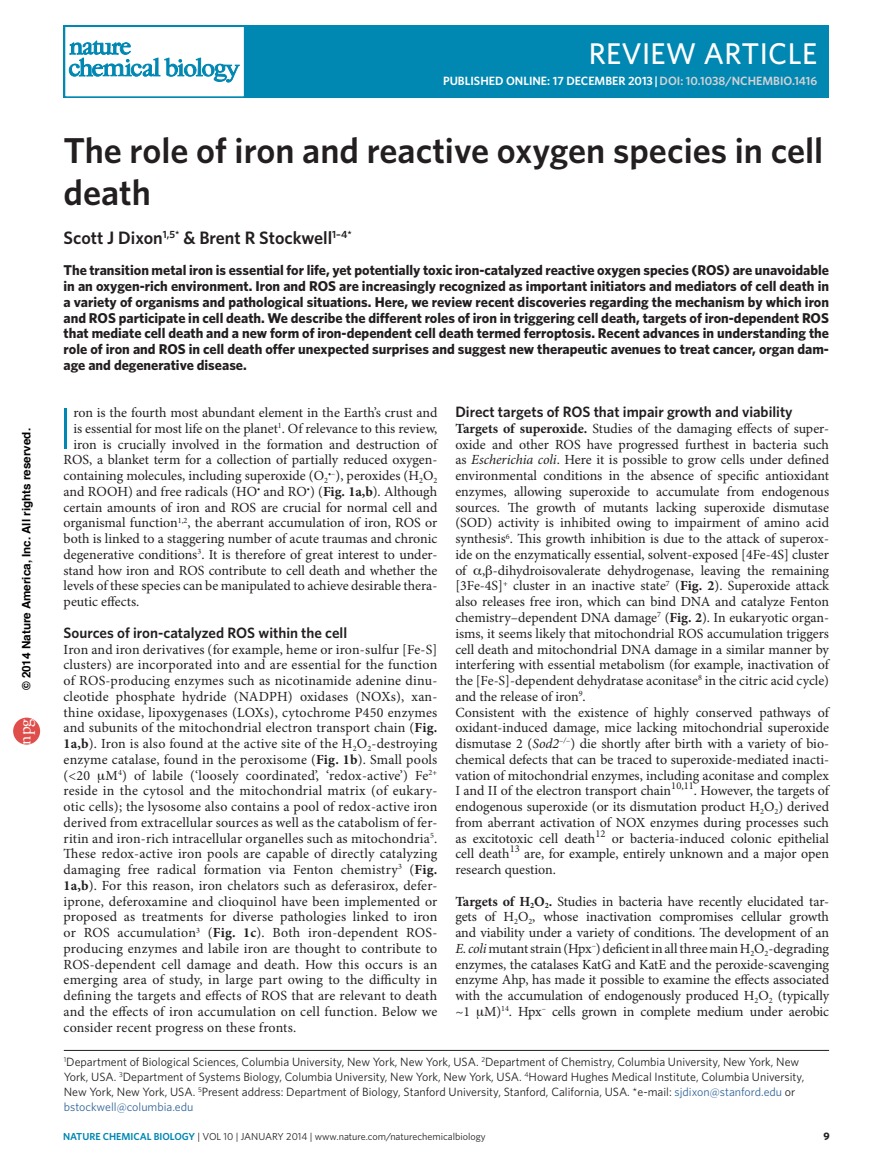
<style>
.page{position:relative;width:893px;height:1174px;background:#fff}
.page>*{position:absolute;margin:0;border:0;box-sizing:border-box;transform-origin:0 0}
.t1{font:300 59.4px "Whitney";color:#0087b2}
.t2{font:600 36px/42px "Whitney";color:#231f20}
.t3{font:500 30px "Whitney";letter-spacing:.01em;color:#fff}
.t4{font:600 18px "Whitney";color:#231f20}
.t5{font:17.55px "Adobe Garamond Pro";color:#fff}
.t6{font:600 15px "Whitney";color:#231f20}
.t7{font:700 14.25px/15.8px "Whitney";color:#231f20;text-align:justify}
.t8{font:13.95px/15.8px "Minion Pro";color:#231f20;text-align:justify}
.t9{font:12px/15px "Whitney";color:#231f20}
.t10{font:600 12px "Whitney";color:#d1d2d4}
.t11{font:600 12px "Whitney";color:#fff}
.t12{font:700 11.7px "Helvetica";color:#000}
.t13{font:700 10.8px "Whitney";color:#231f20}
.t14{font:10.2px "Whitney";color:#231f20}
.s1{font-family:"Arial"}
.s2{color:#fff}
.s3{font-weight:700}
.s4{font-style:italic}
.s5{color:#369}
.s6{font-weight:600;color:#0087b2}
</style>
<div class="page">
<div style="left:64px;top:26px;width:765px;height:72px;background:#0087b2"></div>
<div style="left:64px;top:26px;width:181px;height:72px;background:#fff;border:2px solid #0087b2"></div>
<svg style="left:69px;top:41px;width:171px;height:41px"></svg>
<hr style="left:64px;top:1050px;width:765px;height:1px;background:#231f20">
<div style="left:13px;top:717px;width:27px;height:27px;background:#df4e4a;border-radius:50%"></div>
<p class="t12" style="left:17px;top:690px;width:264px;rotate:-90deg">© 201<span class="s1">4</span> Nature America, Inc. All rights reserved.</p>
<p class="t5" style="left:14px;top:744px;width:28px;rotate:-90deg">npg</p>
<h3 class="t3" style="left:589px;top:34px;width:230px">REVIEW ARTICLE</h3>
<p class="t11" style="left:443px;top:73px;width:132px">Published online: 17 DECEMBER</p>
<p class="t10" style="left:628px;top:73px;width:191px"><span class="s2">2013 |</span> doi: 10.1038/nchembio.1416</p>
<h2 class="t2" style="left:64px;top:129px;width:761px">The role of iron and reactive oxygen species in cell death</h2>
<p class="t4" style="left:64px;top:226px;width:290px">Scott J Dixon<sup>1,5*</sup> &amp; Brent R Stockwell<sup>1–4*</sup></p>
<p class="t7" style="left:64px;top:262px;width:767px">The transition metal iron is essential for life, yet potentially toxic iron-catalyzed reactive oxygen species (ROS) are unavoidable in an oxygen-rich environment. Iron and ROS are increasingly recognized as important initiators and mediators of cell death in a variety of organisms and pathological situations. Here, we review recent discoveries regarding the mechanism by which iron and ROS participate in cell death. We describe the different roles of iron in triggering cell death, targets of iron-dependent ROS that mediate cell death and a new form of iron-dependent cell death termed ferroptosis. Recent advances in understanding the role of iron and ROS in cell death offer unexpected surprises and suggest new therapeutic avenues to treat cancer, organ dam&shy;age and degenerative disease.</p>
<p class="t6" style="left:455px;top:402px;width:118px">Direct targets of ROS</p>
<p class="t6" style="left:594px;top:402px;width:200px">that impair growth and viability</p>
<p class="t8" style="left:455px;top:421px;width:375px;text-align:left"><span class="s3">Targets of superoxide.</span> Studies of the damaging effects of super&shy;oxide and other ROS have progressed furthest in bacteria such as <span class="s4">Escherichia coli</span>. Here it is possible to grow cells under defined environmental conditions in the absence of specific antioxidant enzymes, allowing superoxide to accumulate from endogenous sources. The growth of mutants lacking superoxide dismutase (SOD) activity is inhibited owing to impairment of amino acid synthesis<sup>6</sup>. This growth inhibition is due to the attack of superox&shy;ide on the enzymatically essential, solvent-exposed [4Fe-4S] cluster of , -dihydroisovalerate dehydrogenase, leaving the remaining [3Fe-4S]<sup>+</sup> cluster in an inactive state<sup>7</sup> (<span class="s3">Fig. 2</span>). Superoxide attack also releases free iron, which can bind DNA and catalyze Fenton chemistry–dependent DNA damage<sup>7</sup> (<span class="s3">Fig. 2</span>). In eukaryotic organ&shy;isms, it seems likely that mitochondrial ROS accumulation triggers cell death and mitochondrial DNA damage in a similar manner by interfering with essential metabolism (for example, inactivation of the [Fe-S]-dependent dehydratase aconitase<sup>8</sup> in the citric acid cycle) and the release of iron<sup>9</sup>.<br>Consistent with the existence of highly conserved pathways of oxidant-induced damage, mice lacking mitochondrial superoxide dismutase 2 (<span class="s4">Sod2</span><sup>–</sup><sup>/</sup><sup>–</sup>) die shortly after birth with a variety of bio&shy;chemical defects that can be traced to superoxide-mediated inacti&shy;vation of mitochondrial enzymes, including aconitase and complex I and II of the electron transport chain<sup>10,11</sup>. However, the targets of endogenous superoxide (or its dismutation product H<sub>2</sub>O<sub>2</sub>) derived from aberrant activation of NOX enzymes during processes such as excitotoxic cell death<sup>12</sup> or bacteria-induced colonic epithelial cell death<sup>13</sup> are, for example, entirely unknown and a major open research question.</p>
<p class="t8" style="left:455px;top:893px;width:375px"><span class="s3">Targets of H</span><sub>2</sub><span class="s3">O</span><sub>2</sub><span class="s3">.</span> Studies in bacteria have recently elucidated tar&shy;gets of H<sub>2</sub>O<sub>2</sub>, whose inactivation compromises cellular growth and viability under a variety of conditions. The development of an <span class="s4">E. coli</span> mutant strain (Hpx<sup>–</sup>) deficient in all three main H<sub>2</sub>O<sub>2</sub>-degrading enzymes, the catalases KatG and KatE and the peroxide-scavenging enzyme Ahp, has made it possible to examine the effects associated with the accumulation of endogenously produced H<sub>2</sub>O<sub>2</sub> (typically ~1 M)<sup>14</sup>. Hpx<sup>–</sup> cells grown in complete medium under aerobic</p>
<p class="t9" style="left:64px;top:1054px;width:742px"><sup>1</sup>Department of Biological Sciences, Columbia University, New York, New York, USA. <sup>2</sup>Department of Chemistry, Columbia University, New York, New York, USA. <sup>3</sup>Department of Systems Biology, Columbia University, New York, New York, USA. <sup>4</sup>Howard Hughes Medical Institute, Columbia University, New York, New York, USA. <sup>5</sup>Present address: Department of Biology, Stanford University, Stanford, California, USA. *e-mail: <span class="s5">sjdixon@stanford.edu</span> or <span class="s5">bstockwell@columbia.edu</span></p>
<h1 class="t1" style="left:57px;top:388px;width:17px">I</h1>
<p class="t8" style="left:73px;top:405px;width:365px">ron is the fourth most abundant element in the Earth’s crust and</p>
<p class="t8" style="left:73px;top:421px;width:365px">is essential for most life on the planet<sup>1</sup>. Of relevance to this review,</p>
<p class="t8" style="left:73px;top:437px;width:365px">iron is crucially involved in the formation and destruction of</p>
<p class="t8" style="left:64px;top:452px;width:375px">ROS, a blanket term for a collection of partially reduced oxygen-</p>
<p class="t8" style="left:64px;top:468px;width:375px">containing molecules, including superoxide (O<sub>2</sub><sup>•–</sup>), peroxides (H<sub>2</sub>O<sub>2</sub></p>
<p class="t8" style="left:64px;top:484px;width:375px">and ROOH) and free radicals (HO<sup>•</sup> and RO<sup>•</sup>) (<span class="s3">Fig. 1a,b</span>). Although</p>
<p class="t8" style="left:64px;top:500px;width:375px">certain amounts of iron and ROS are crucial for normal cell and</p>
<p class="t8" style="left:64px;top:515px;width:375px">organismal function<sup>1,2</sup>, the aberrant accumulation of iron, ROS or</p>
<p class="t8" style="left:64px;top:531px;width:375px">both is linked to a staggering number of acute traumas and chronic</p>
<p class="t8" style="left:64px;top:547px;width:375px">degenerative conditions<sup>3</sup>. It is therefore of great interest to under-</p>
<p class="t8" style="left:64px;top:563px;width:375px">stand how iron and ROS contribute to cell death and whether the</p>
<p class="t8" style="left:64px;top:578px;width:375px">levels of these species can be manipulated to achieve desirable thera-</p>
<p class="t8" style="left:64px;top:594px;width:77px">peutic effects.</p>
<p class="t6" style="left:64px;top:622px;width:174px">Sources of iron-catalyzed ROS</p>
<p class="t6" style="left:258px;top:622px;width:90px">within the cell</p>
<p class="t8" style="left:64px;top:641px;width:375px">Iron and iron derivatives (for example, heme or iron-sulfur [Fe-S] clusters) are incorporated into and are essential for the function of ROS-producing enzymes such as nicotinamide adenine dinu&shy;cleotide phosphate hydride (NADPH) oxidases (NOXs), xan&shy;thine oxidase, lipoxygenases (LOXs), cytochrome P450 enzymes and subunits of the mitochondrial electron transport chain (<span class="s3">Fig.<br>1a,b</span>). Iron is also found at the active site of the H<sub>2</sub>O<sub>2</sub>-destroying enzyme catalase, found in the peroxisome (<span class="s3">Fig. 1b</span>). Small pools (&lt;20 M<sup>4</sup>) of labile (‘loosely coordinated’, ‘redox-active’) Fe<sup>2+ </sup>reside in the cytosol and the mitochondrial matrix (of eukary&shy;otic cells); the lysosome also contains a pool of redox-active iron derived from extracellular sources as well as the catabolism of fer&shy;ritin and iron-rich intracellular organelles such as mitochondria<sup>5</sup>.<br>These redox-active iron pools are capable of directly catalyzing damaging free radical formation via Fenton chemistry<sup>3</sup> (<span class="s3">Fig.<br>1a,b</span>). For this reason, iron chelators such as deferasirox, defer&shy;iprone, deferoxamine and clioquinol have been implemented or proposed as treatments for diverse pathologies linked to iron or ROS accumulation<sup>3</sup> (<span class="s3">Fig. 1c</span>). Both iron-dependent ROS&shy;producing enzymes and labile iron are thought to contribute to ROS-dependent cell damage and death. How this occurs is an emerging area of study, in large part owing to the difficulty in defining the targets and effects of ROS that are relevant to death and the effects of iron accumulation on cell function. Below we consider recent progress on these fronts.</p>
<p class="t14" style="left:63px;top:1129px;width:424px"><span class="s6">nature chemical biology</span> | VOL 10 | JANUARY 2014 | www.nature.com/naturechemicalbiology</p>
<p class="t13" style="left:823px;top:1129px;width:8px">9</p>
</div>
